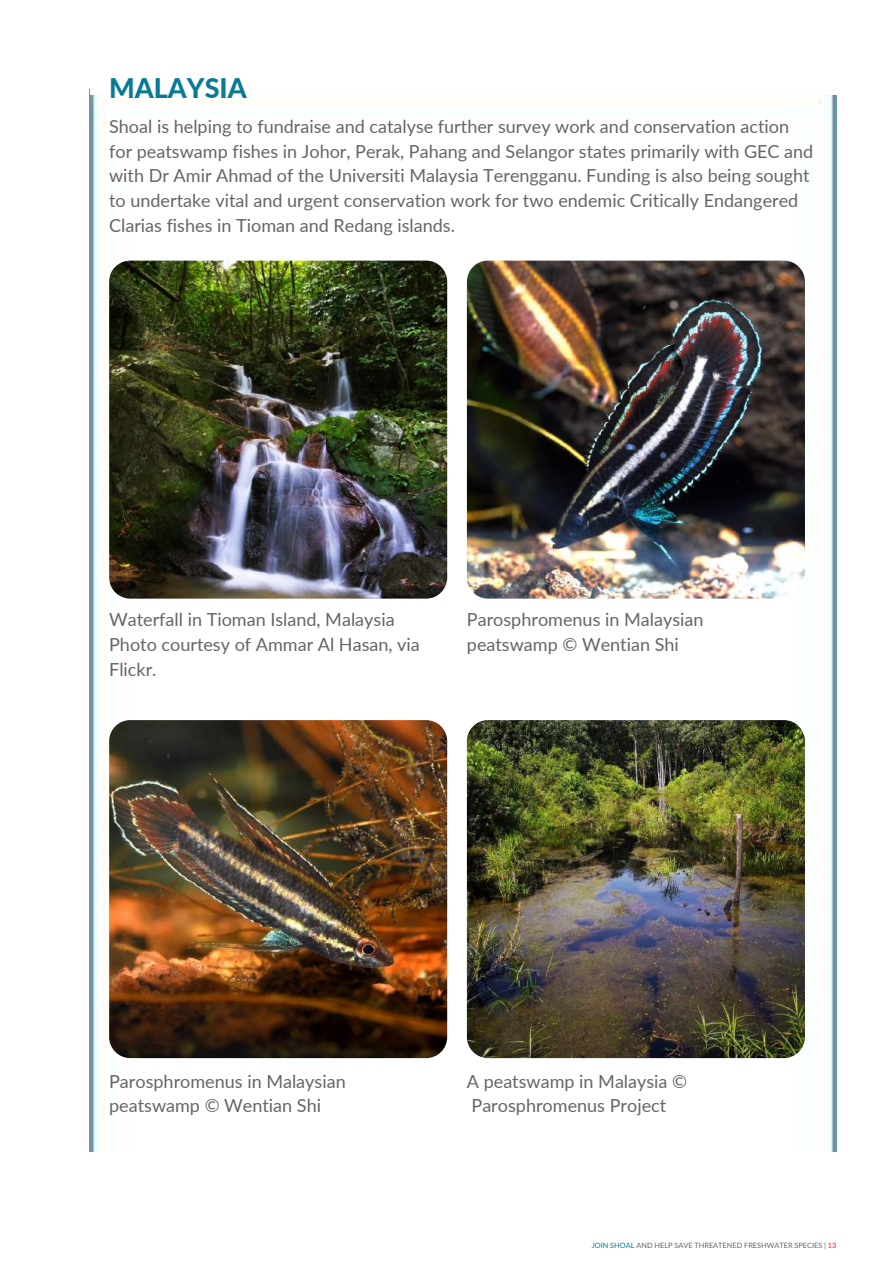
<style>
.page{position:relative;width:894px;height:1264px;background:#fff}
.page>*{position:absolute;margin:0;border:0;box-sizing:border-box;transform-origin:0 0}
.t1{font:800 27px "Lato";color:#087997}
.t2{font:18px/24.8px "Lato";color:#656565}
.t3{font:7.35px "Lato";color:#656565}
.s1{color:#087997}
.s2{color:#ff1616}
</style>
<div class="page">
<img style="left:89px;top:95px;width:747px;height:1056px">
<img style="left:109px;top:260px;width:338px;height:338px;border-radius:21px">
<img style="left:467px;top:260px;width:337px;height:338px;border-radius:21px">
<img style="left:109px;top:720px;width:338px;height:338px;border-radius:21px">
<img style="left:467px;top:720px;width:337px;height:338px;border-radius:21px">
<h1 class="t1" style="left:109px;top:71px;width:139px">MALAYSIA</h1>
<p class="t2" style="left:109px;top:113px;width:705px">Shoal is helping to fundraise and catalyse further survey work and conservation action for peatswamp fishes in Johor, Perak, Pahang and Selangor states primarily with GEC and with Dr Amir Ahmad of the Universiti Malaysia Terengganu. Funding is also being sought to undertake vital and urgent conservation work for two endemic Critically Endangered Clarias fishes in Tioman and Redang islands.</p>
<p class="t2" style="left:109px;top:607px;width:312px">Waterfall in Tioman Island, Malaysia<br>Photo courtesy of Ammar Al Hasan, via<br>Flickr.</p>
<p class="t2" style="left:467px;top:607px;width:238px">Parosphromenus in Malaysian peatswamp © Wentian Shi</p>
<p class="t2" style="left:109px;top:1068px;width:238px">Parosphromenus in Malaysian peatswamp © Wentian Shi</p>
<p class="t2" style="left:467px;top:1068px;width:222px">A peatswamp in Malaysia ©<br>Parosphromenus Project</p>
<p class="t3" style="left:591px;top:1241px;width:246px"><span class="s1">JOIN SHOAL</span> AND HELP SAVE THREATENED FRESHWATER SPECIES | <span class="s2">13</span></p>
</div>
